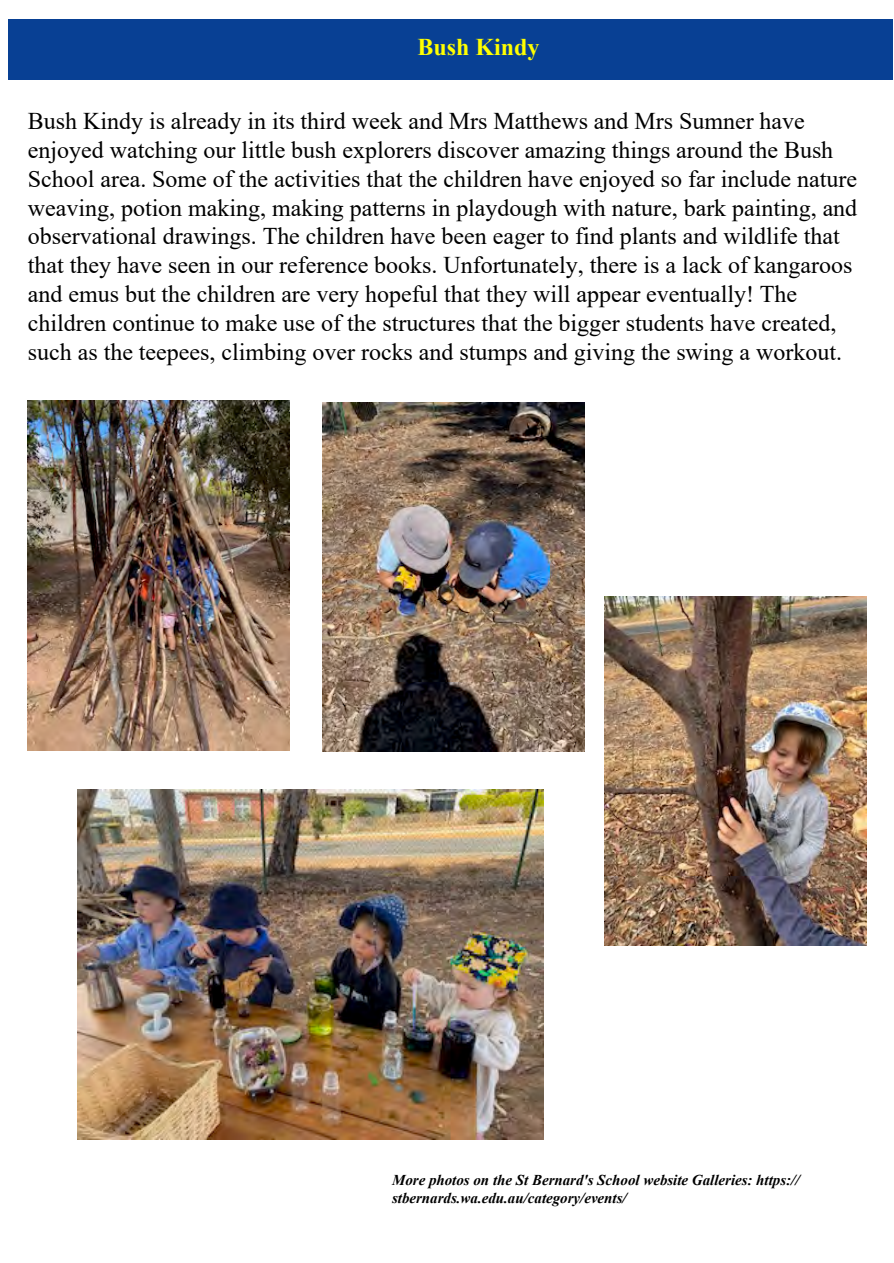
<style>
.page{position:relative;width:894px;height:1263px;background:#fff}
.page>*{position:absolute;margin:0;border:0;box-sizing:border-box;transform-origin:0 0}
.t1{font:24px/28.8px "Times New Roman";color:#000}
.t2{font:700 24px "Times New Roman";color:#ff0}
.t3{font:italic 700 15px/18px "Times New Roman";color:#000}
</style>
<div class="page">
<div style="left:8px;top:19px;width:885px;height:60px;background:#084094"></div>
<img style="left:28px;top:401px;width:262px;height:349px">
<img style="left:322px;top:402px;width:262px;height:349px">
<img style="left:78px;top:790px;width:466px;height:349px">
<img style="left:605px;top:596px;width:262px;height:350px">
<p class="t2" style="left:418px;top:30px;width:123px">Bush Kindy</p>
<p class="t1" style="left:28px;top:106px;width:831px">Bush Kindy is already in its third week and Mrs Matthews and Mrs Sumner have enjoyed watching our little bush explorers discover amazing things around the Bush School area. Some of the activities that the children have enjoyed so far include nature weaving, potion making, making patterns in playdough with nature, bark painting, and observational drawings. The children have been eager to find plants and wildlife that that they have seen in our reference books. Unfortunately, there is a lack of kangaroos and emus but the children are very hopeful that they will appear eventually! The children continue to make use of the structures that the bigger students have created, such as the teepees, climbing over rocks and stumps and giving the swing a workout.</p>
<p class="t3" style="left:392px;top:1170px;width:409px">More photos on the St Bernard's School website Galleries: https:// stbernards.wa.edu.au/category/events/</p>
</div>
